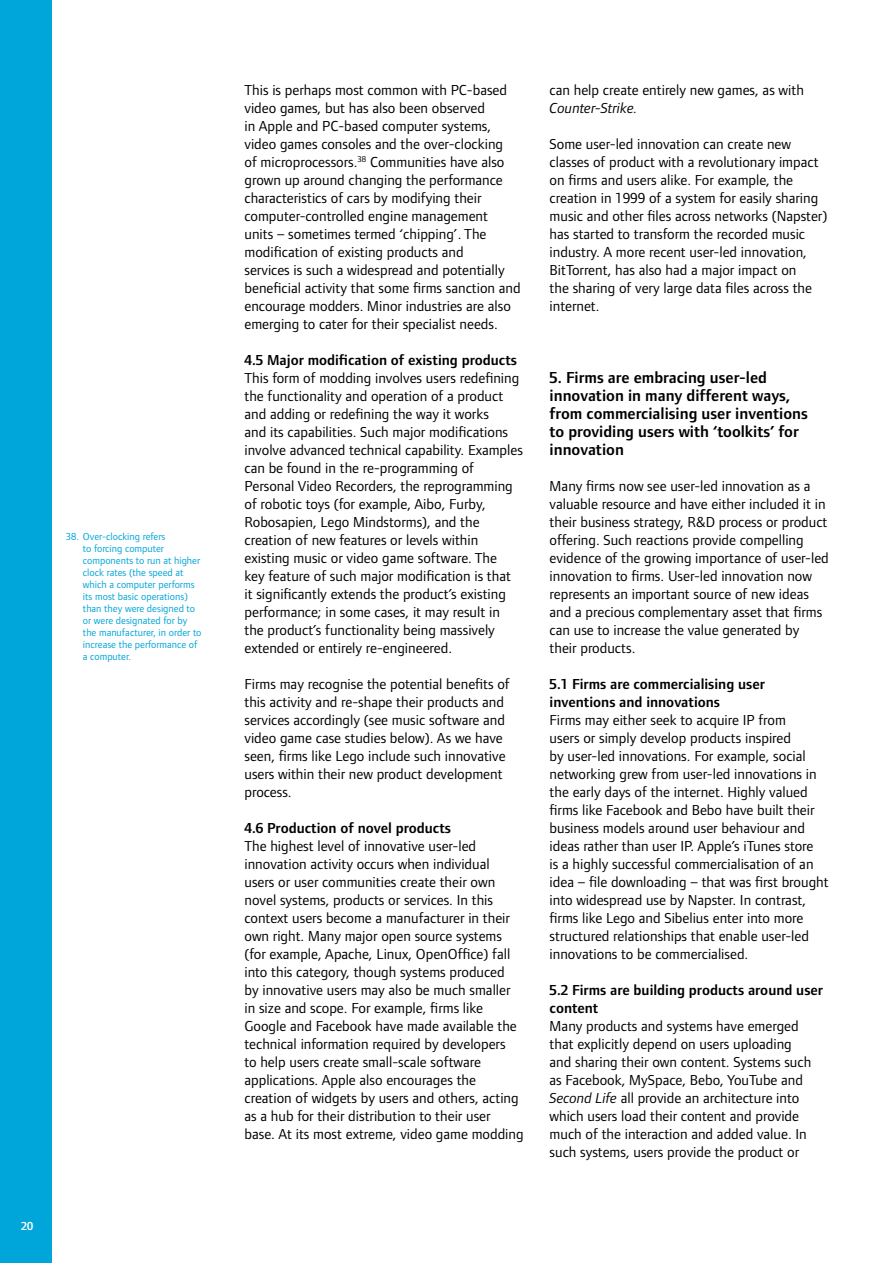
<style>
.page{position:relative;width:893px;height:1263px;background:#fff}
.page>*{position:absolute;margin:0;border:0;box-sizing:border-box;transform-origin:0 0}
.t1{font:600 16.5px/18px "Foundry Form Sans";color:#000}
.t2{font:15px/18px "Foundry Form Sans";color:#000}
.t3{font:600 15px/18px "Foundry Form Sans";color:#000}
.t4{font:italic 15px "Foundry Form Sans";color:#000}
.t5{font:600 12px "Foundry Form Sans";color:#fff}
.t6{font:10.5px/12px "Foundry Form Sans";color:#00a5d9}
.s1{font-style:italic}
</style>
<div class="page">
<div style="left:0;top:0;width:51px;height:1263px;background:#00a5d9"></div>
<p class="t6" style="left:83px;top:530px;width:120px;text-indent:-17px">38. Over-clocking refers<br>to forcing computer components to run at higher clock rates (the speed at which a computer performs its most basic operations) than they were designed to or were designated for by the manufacturer, in order to increase the performance of a computer.</p>
<p class="t5" style="left:21px;top:1219px;width:13px">20</p>
<p class="t2" style="left:244px;top:80px;width:278px">This is perhaps most common with PC-based video games, but has also been observed<br>in Apple and PC-based computer systems, video games consoles and the over-clocking<br>of microprocessors.<sup>38</sup> Communities have also grown up around changing the performance characteristics of cars by modifying their computer-controlled engine management<br>units – sometimes termed ‘chipping’. The modification of existing products and<br>services is such a widespread and potentially beneficial activity that some firms sanction and encourage modders. Minor industries are also emerging to cater for their specialist needs.</p>
<p class="t3" style="left:244px;top:350px;width:274px">4.5 Major modification of existing products</p>
<p class="t2" style="left:244px;top:368px;width:280px">This form of modding involves users redefining the functionality and operation of a product and adding or redefining the way it works<br>and its capabilities. Such major modifications involve advanced technical capability. Examples can be found in the re-programming of Personal Video Recorders, the reprogramming of robotic toys (for example, Aibo, Furby, Robosapien, Lego Mindstorms), and the creation of new features or levels within existing music or video game software. The<br>key feature of such major modification is that it significantly extends the product’s existing performance; in some cases, it may result in the product’s functionality being massively extended or entirely re-engineered.</p>
<p class="t2" style="left:244px;top:674px;width:267px">Firms may recognise the potential benefits of this activity and re-shape their products and services accordingly (see music software and video game case studies below). As we have seen, firms like Lego include such innovative users within their new product development process.</p>
<p class="t3" style="left:244px;top:818px;width:208px">4.6 Production of novel products</p>
<p class="t2" style="left:244px;top:836px;width:281px">The highest level of innovative user-led innovation activity occurs when individual<br>users or user communities create their own novel systems, products or services. In this context users become a manufacturer in their own right. Many major open source systems (for example, Apache, Linux, OpenOffice) fall into this category, though systems produced<br>by innovative users may also be much smaller in size and scope. For example, firms like Google and Facebook have made available the technical information required by developers<br>to help users create small-scale software applications. Apple also encourages the creation of widgets by users and others, acting as a hub for their distribution to their user base. At its most extreme, video game modding</p>
<p class="t2" style="left:550px;top:80px;width:256px">can help create entirely new games, as with</p>
<p class="t4" style="left:550px;top:99px;width:89px">Counter-Strike.</p>
<p class="t2" style="left:550px;top:134px;width:279px">Some user-led innovation can create new classes of product with a revolutionary impact on firms and users alike. For example, the creation in 1999 of a system for easily sharing music and other files across networks (Napster) has started to transform the recorded music industry. A more recent user-led innovation, BitTorrent, has also had a major impact on<br>the sharing of very large data files across the internet.</p>
<p class="t1" style="left:550px;top:368px;width:260px">5. Firms are embracing user-led innovation in many different ways, from commercialising user inventions to providing users with ‘toolkits’ for innovation</p>
<p class="t2" style="left:550px;top:476px;width:281px">Many firms now see user-led innovation as a valuable resource and have either included it in their business strategy, R&amp;D process or product offering. Such reactions provide compelling evidence of the growing importance of user-led innovation to firms. User-led innovation now represents an important source of new ideas and a precious complementary asset that firms can use to increase the value generated by their products.</p>
<p class="t3" style="left:550px;top:674px;width:217px">5.1 Firms are commercialising user inventions and innovations</p>
<p class="t2" style="left:550px;top:710px;width:281px">Firms may either seek to acquire IP from<br>users or simply develop products inspired<br>by user-led innovations. For example, social networking grew from user-led innovations in the early days of the internet. Highly valued firms like Facebook and Bebo have built their business models around user behaviour and ideas rather than user IP. Apple’s iTunes store<br>is a highly successful commercialisation of an idea – file downloading – that was first brought into widespread use by Napster. In contrast, firms like Lego and Sibelius enter into more structured relationships that enable user-led innovations to be commercialised.</p>
<p class="t3" style="left:550px;top:980px;width:275px">5.2 Firms are building products around user content</p>
<p class="t2" style="left:550px;top:1016px;width:263px">Many products and systems have emerged that explicitly depend on users uploading and sharing their own content. Systems such as Facebook, MySpace, Bebo, YouTube and <span class="s1">Second Life</span> all provide an architecture into which users load their content and provide much of the interaction and added value. In such systems, users provide the product or</p>
</div>
